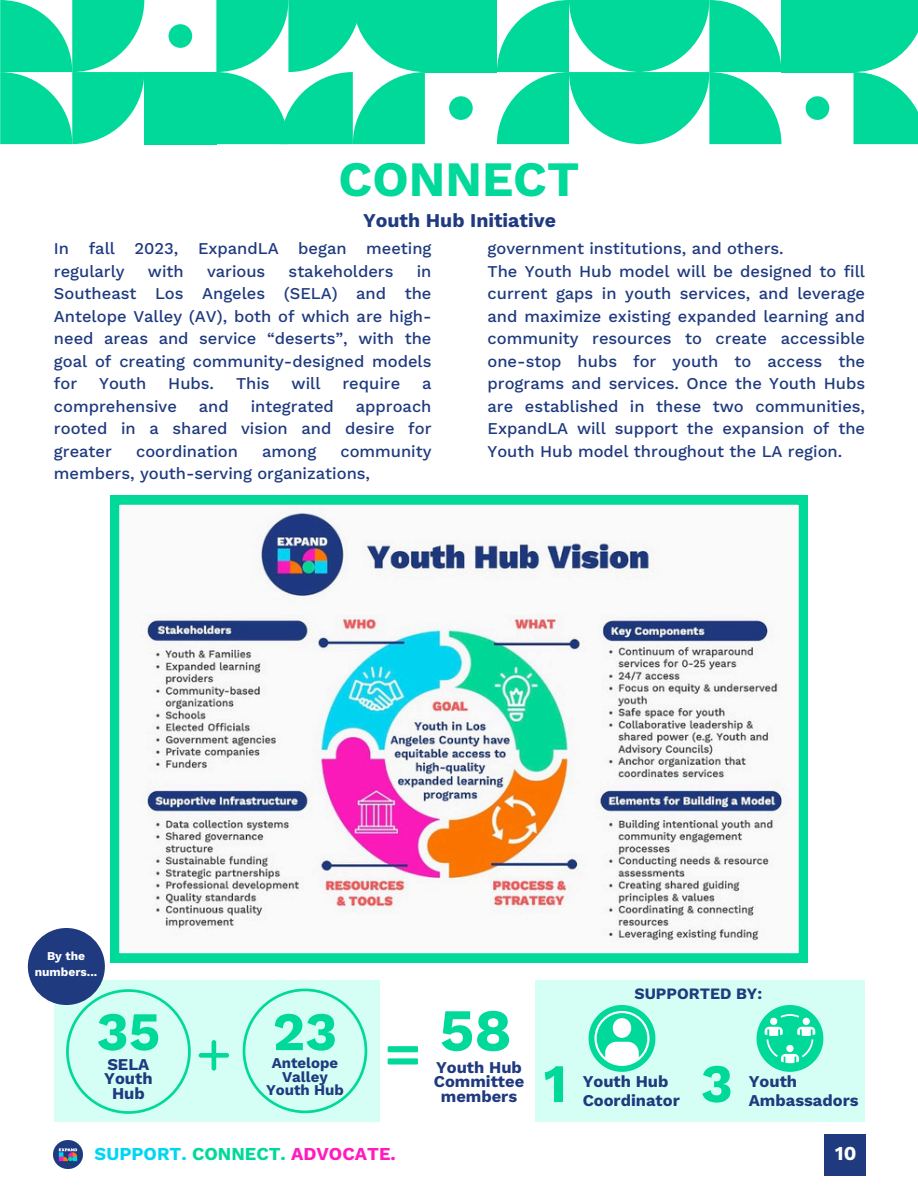
<style>
.page{position:relative;width:918px;height:1188px;background:#fff}
.page>*{position:absolute;margin:0;border:0;box-sizing:border-box;transform-origin:0 0}
.t1{font:700 59.7px "Work Sans";color:#00d999}
.t2{font:700 54.15px "Work Sans";color:#00d999}
.t3{font:700 49.5px "Work Sans";color:#00d999}
.t4{font:700 19.8px "Work Sans";color:#fff}
.t5{font:700 19.5px "Work Sans";color:#1f3a7f}
.t6{font:700 18.15px "Work Sans";color:#ff1cbd}
.t7{font:500 16.5px/22.5px "Work Sans";color:#1f3a7f}
.t8{font:700 16.5px/14.7px "Work Sans";color:#1f3a7f;text-align:center}
.t9{font:700 15.9px "Work Sans";color:#1f3a7f}
.t10{font:700 15px/13.4px "Work Sans";color:#1f3a7f;text-align:center}
.t11{font:700 12px/16px "Work Sans";color:#fff;text-align:center}
.s1{color:#00d6f2}
.s2{color:#00d999}
</style>
<div class="page">
<svg style="left:854px;top:0;width:64px;height:144px"></svg>
<div style="left:781px;top:0;width:73px;height:72px;background:#00d999"></div>
<div style="left:806px;top:96px;width:23px;height:24px;background:#00d999;border-radius:50%"></div>
<svg style="left:497px;top:0;width:284px;height:144px"></svg>
<div style="left:425px;top:0;width:72px;height:72px;background:#00d999"></div>
<div style="left:449px;top:96px;width:24px;height:24px;background:#00d999;border-radius:50%"></div>
<svg style="left:216px;top:0;width:209px;height:144px"></svg>
<svg style="left:0;top:0;width:144px;height:144px"></svg>
<div style="left:144px;top:72px;width:72px;height:72px;background:#00d999"></div>
<div style="left:169px;top:24px;width:23px;height:24px;background:#00d999;border-radius:50%"></div>
<svg style="left:110px;top:496px;width:698px;height:466px"></svg>
<div style="left:824px;top:1134px;width:41px;height:41px;background:#1f3a7f"></div>
<div style="left:536px;top:980px;width:329px;height:141px;background:#d5fff4"></div>
<svg style="left:757px;top:1005px;width:66px;height:67px"></svg>
<svg style="left:589px;top:1005px;width:66px;height:67px"></svg>
<div style="left:54px;top:981px;width:326px;height:141px;background:#d5fff4"></div>
<svg style="left:66px;top:989px;width:125px;height:125px"></svg>
<svg style="left:243px;top:989px;width:124px;height:124px"></svg>
<div style="left:199px;top:1053px;width:30px;height:5px;background:#00d999;border-radius:2px"></div>
<hr style="left:212px;top:1040px;width:4px;height:30px;background:#00d999;border-radius:2px">
<div style="left:388px;top:1046px;width:30px;height:6px;background:#00d999;border-radius:2px"></div>
<div style="left:388px;top:1058px;width:30px;height:6px;background:#00d999;border-radius:2px"></div>
<div style="left:28px;top:928px;width:77px;height:77px;background:#1f3a7f;border-radius:50%"></div>
<img style="left:54px;top:1141px;width:28px;height:28px">
<p class="t3" style="left:339px;top:150px;width:242px">CONNECT</p>
<p class="t5" style="left:363px;top:208px;width:194px">Youth Hub Initiative</p>
<p class="t7" style="left:54px;top:238px;width:379px">In fall 2023, ExpandLA began meeting regularly</p>
<p class="t7" style="left:148px;top:260px;width:37px">with</p>
<p class="t7" style="left:207px;top:260px;width:60px">various</p>
<p class="t7" style="left:289px;top:260px;width:106px">stakeholders</p>
<p class="t7" style="left:54px;top:260px;width:379px;text-align:justify;text-indent:363px">in Southeast Los Angeles (SELA) and the Antelope Valley (AV), both of which are high&shy;need areas and service “deserts”, with the goal of creating community-designed models for</p>
<p class="t7" style="left:99px;top:373px;width:49px">Youth</p>
<p class="t7" style="left:168px;top:373px;width:47px">Hubs.</p>
<p class="t7" style="left:236px;top:373px;width:35px">This</p>
<p class="t7" style="left:292px;top:373px;width:30px">will</p>
<p class="t7" style="left:342px;top:373px;width:59px">require</p>
<p class="t7" style="left:422px;top:373px;width:11px">a</p>
<p class="t7" style="left:54px;top:395px;width:124px">comprehensive</p>
<p class="t7" style="left:199px;top:395px;width:31px">and</p>
<p class="t7" style="left:251px;top:395px;width:85px">integrated</p>
<p class="t7" style="left:54px;top:395px;width:379px;text-align:justify;text-indent:302px">approach rooted in a shared vision and desire for greater</p>
<p class="t7" style="left:136px;top:440px;width:103px">coordination</p>
<p class="t7" style="left:262px;top:440px;width:56px">among</p>
<p class="t7" style="left:54px;top:440px;width:379px;text-indent:286px">community members, youth-serving organizations,</p>
<p class="t7" style="left:488px;top:238px;width:379px">government institutions, and others.<br>The Youth Hub model will be designed to fill current gaps in youth services, and leverage and maximize existing expanded learning and community resources to create accessible one-stop hubs for youth to access the programs and services. Once the Youth Hubs are established in these two communities, ExpandLA will support the expansion of the Youth Hub model throughout the LA region.</p>
<h5 class="t11" style="left:35px;top:948px;width:64px">By the numbers...</h5>
<h3 class="t9" style="left:634px;top:985px;width:129px">SUPPORTED BY:</h3>
<h5 class="t2" style="left:97px;top:1000px;width:65px">35</h5>
<p class="t2" style="left:273px;top:1000px;width:66px">23</p>
<p class="t8" style="left:104px;top:1057px;width:50px">SELA<br>Youth<br>Hub</p>
<p class="t10" style="left:266px;top:1057px;width:79px">Antelope<br>Valley<br>Youth Hub</p>
<p class="t6" style="left:95px;top:1143px;width:303px"><span class="s1">SUPPORT.</span> <span class="s2">CONNECT.</span> ADVOCATE.</p>
<h4 class="t1" style="left:440px;top:995px;width:74px">58</h4>
<p class="t8" style="left:434px;top:1060px;width:92px">Youth Hub<br>Committee members</p>
<h1 class="t2" style="left:544px;top:1052px;width:25px">1</h1>
<p class="t8" style="left:583px;top:1074px;width:87px">Youth Hub</p>
<p class="t8" style="left:583px;top:1093px;width:99px">Coordinator</p>
<h5 class="t2" style="left:701px;top:1052px;width:34px">3</h5>
<h5 class="t8" style="left:749px;top:1074px;width:50px">Youth</h5>
<h5 class="t8" style="left:749px;top:1093px;width:111px">Ambassadors</h5>
<p class="t4" style="left:835px;top:1142px;width:23px">10</p>
</div>
